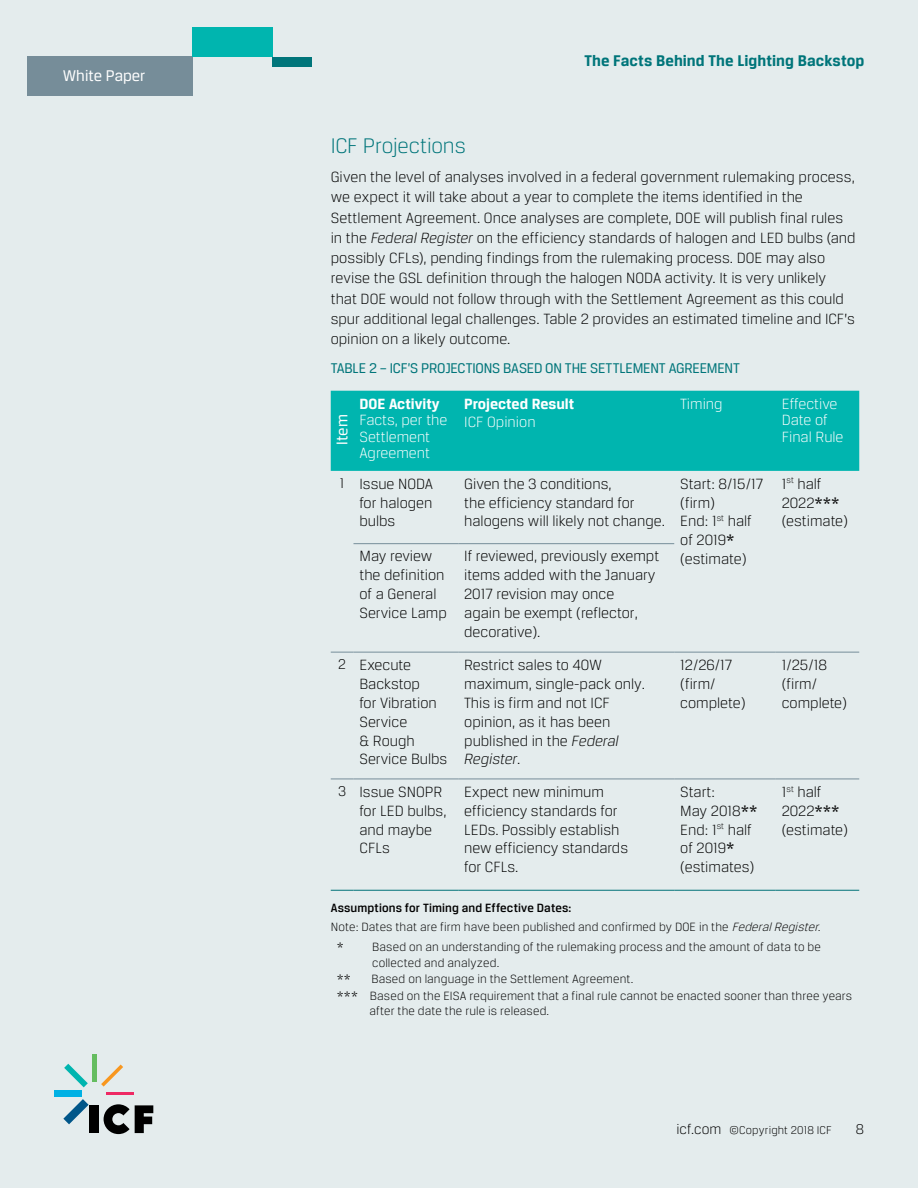
<style>
.page{position:relative;width:918px;height:1188px;background:#e4eced}
.page>*{position:absolute;margin:0;border:0;box-sizing:border-box;transform-origin:0 0}
.t1{font:300 22.5px "Breuer Text";letter-spacing:-.01em;color:#00757a}
.t2{font:16.65px "Breuer Text";color:#fff}
.t3{font:700 16.5px "Breuer Text";letter-spacing:.005em;color:#00757a}
.t4{font:16.5px "Breuer Text";color:#fff}
.t5{font:300 15.75px/18.9px "Breuer Text";color:#000}
.t6{font:300 15.75px/16.5px "Breuer Text";color:#fff}
.t7{font:700 15.75px "Breuer Text";color:#fff}
.t8{font:15px "Breuer Text";letter-spacing:-.015em;color:#00757a}
.t9{font:300 15px "Breuer Text";color:#000}
.t10{font:300 12.75px/16.5px "Breuer Text";letter-spacing:.01em;color:#000}
.t11{font:500 12.75px "Breuer Text";letter-spacing:.01em;color:#000}
.t12{font:300 12px "Breuer Text";letter-spacing:.01em;color:#000}
.s1{font-style:italic}
.s2{font-size:15px}
.s3{font-weight:400}
</style>
<div class="page">
<div style="left:27px;top:57px;width:165px;height:39px;background:#768d99"></div>
<div style="left:192px;top:27px;width:80px;height:30px;background:#00b5af"></div>
<div style="left:272px;top:57px;width:39px;height:10px;background:#00757a"></div>
<div style="left:331px;top:391px;width:528px;height:80px;background:#00b5af"></div>
<div style="left:331px;top:653px;width:528px;height:126px;background:#e4eced"></div>
<svg style="left:331px;top:890px;width:22px;height:1px"></svg>
<hr style="left:353px;top:890px;width:105px;height:1px;background:#007178">
<hr style="left:458px;top:890px;width:216px;height:1px;background:#007178">
<hr style="left:674px;top:890px;width:102px;height:1px;background:#007178">
<hr style="left:776px;top:890px;width:83px;height:1px;background:#007178">
<svg style="left:331px;top:652px;width:22px;height:1px"></svg>
<hr style="left:674px;top:652px;width:102px;height:1px;background:#768d99">
<hr style="left:776px;top:652px;width:83px;height:1px;background:#768d99">
<hr style="left:353px;top:652px;width:105px;height:1px;background:#768d99">
<hr style="left:458px;top:652px;width:216px;height:1px;background:#768d99">
<svg style="left:331px;top:779px;width:22px;height:1px"></svg>
<hr style="left:353px;top:779px;width:105px;height:1px;background:#768d99">
<hr style="left:458px;top:779px;width:216px;height:1px;background:#768d99">
<hr style="left:674px;top:779px;width:102px;height:1px;background:#768d99">
<hr style="left:776px;top:779px;width:83px;height:1px;background:#768d99">
<hr style="left:353px;top:543px;width:105px;height:1px;background:#768d99">
<hr style="left:458px;top:543px;width:216px;height:1px;background:#768d99">
<svg style="left:63px;top:1099px;width:26px;height:25px"></svg>
<div style="left:55px;top:1090px;width:27px;height:7px;background:#00b1e4"></div>
<svg style="left:64px;top:1064px;width:24px;height:23px"></svg>
<hr style="left:92px;top:1054px;width:4px;height:28px;background:#65bd60">
<svg style="left:101px;top:1065px;width:22px;height:22px"></svg>
<hr style="left:106px;top:1092px;width:27px;height:3px;background:#ee2964">
<div style="left:90px;top:1105px;width:9px;height:28px;background:#000"></div>
<svg style="left:104px;top:1104px;width:49px;height:30px"></svg>
<p class="t4" style="left:63px;top:67px;width:84px">White Paper</p>
<p class="t3" style="left:584px;top:52px;width:282px">The Facts Behind The Lighting Backstop</p>
<h1 class="t1" style="left:331px;top:133px;width:136px">ICF Projections</h1>
<p class="t5" style="left:331px;top:167px;width:526px;line-height:20.2px">Given the level of analyses involved in a federal government rulemaking process, we expect it will take about a year to complete the items identified in the Settlement Agreement. Once analyses are complete, DOE will publish final rules in the <span class="s1">Federal Register</span> on the efficiency standards of halogen and LED bulbs (and possibly CFLs), pending findings from the rulemaking process. DOE may also revise the GSL definition through the halogen NODA activity. It is very unlikely that DOE would not follow through with the Settlement Agreement as this could spur additional legal challenges. Table 2 provides an estimated timeline and ICF’s opinion on a likely outcome.</p>
<p class="t8" style="left:331px;top:360px;width:411px">TABLE 2 – ICF’S PROJECTIONS BASED ON THE SETTLEMENT AGREEMENT</p>
<p class="t7" style="left:359px;top:394px;width:82px">DOE Activity</p>
<p class="t6" style="left:359px;top:411px;width:89px">Facts, per the<br>Settlement<br>Agreement</p>
<p class="t6" style="left:680px;top:395px;width:44px">Timing</p>
<p class="t6" style="left:782px;top:395px;width:63px">Effective<br>Date of<br>Final Rule</p>
<p class="t7" style="left:464px;top:394px;width:111px">Projected Result</p>
<p class="t6" style="left:464px;top:414px;width:73px">ICF Opinion</p>
<p class="t2" style="left:333px;top:445px;width:32px;rotate:-90deg">Item</p>
<p class="t5" style="left:359px;top:474px;width:75px;text-align:justify;text-indent:-20px"><span class="s2">1</span> Issue NODA for halogen bulbs</p>
<p class="t5" style="left:464px;top:474px;width:202px">Given the 3 conditions,<br>the efficiency standard for halogens will likely not change.</p>
<p class="t5" style="left:680px;top:474px;width:84px">Start: 8/15/17 (firm)<br>End: 1<sup>st</sup> half of 2019<span class="s3">* </span>(estimate)</p>
<p class="t5" style="left:782px;top:474px;width:68px">1<sup>st</sup> half<br>2022<span class="s3">*** </span>(estimate)</p>
<p class="t5" style="left:359px;top:547px;width:89px">May review the definition of a General<br>Service Lamp</p>
<p class="t5" style="left:464px;top:547px;width:197px">If reviewed, previously exempt items added with the January<br>2017 revision may once<br>again be exempt (reflector, decorative).</p>
<p class="t5" style="left:359px;top:655px;width:89px;text-indent:-21px"><span class="s2">2</span> Execute<br>Backstop<br>for Vibration<br>Service<br>&amp; Rough<br>Service Bulbs</p>
<p class="t5" style="left:464px;top:655px;width:182px">Restrict sales to 40W maximum, single-pack only.<br>This is firm and not ICF opinion, as it has been published in the <span class="s1">Federal<br>Register</span>.</p>
<p class="t5" style="left:680px;top:655px;width:67px">12/26/17 (firm/ complete)</p>
<p class="t5" style="left:782px;top:655px;width:67px">1/25/18 (firm/ complete)</p>
<p class="t5" style="left:359px;top:782px;width:88px;text-indent:-21px"><span class="s2">3</span> Issue SNOPR for LED bulbs, and maybe<br>CFLs</p>
<p class="t5" style="left:464px;top:782px;width:165px">Expect new minimum efficiency standards for<br>LEDs. Possibly establish new efficiency standards for CFLs.</p>
<p class="t5" style="left:680px;top:782px;width:79px">Start:<br>May 2018<span class="s3">**<br></span>End: 1<sup>st</sup> half of 2019<span class="s3">* </span>(estimates)</p>
<p class="t5" style="left:782px;top:782px;width:68px">1<sup>st</sup> half<br>2022<span class="s3">*** </span>(estimate)</p>
<p class="t11" style="left:331px;top:900px;width:242px">Assumptions for Timing and Effective Dates:</p>
<p class="t10" style="left:331px;top:919px;width:495px">Note: Dates that are firm have been published and confirmed by DOE in the <span class="s1">FederalRegister.</span></p>
<p class="t10" style="left:337px;top:939px;width:486px">* Based on an understanding of the rulemaking process and the amount of data to be</p>
<p class="t10" style="left:372px;top:954px;width:129px">collected and analyzed.</p>
<p class="t10" style="left:337px;top:970px;width:16px">**</p>
<p class="t10" style="left:337px;top:970px;width:517px;text-indent:35px">Based on language in the Settlement Agreement.<br>*** Based on the EISA requirement that a final rule cannot be enacted sooner than three years</p>
<p class="t10" style="left:369px;top:1002px;width:181px">after the date the rule is released.</p>
<p class="t12" style="left:676px;top:1124px;width:157px"><span class="s2">icf.com</span> ©Copyright 2018 ICF</p>
<p class="t9" style="left:856px;top:1121px;width:10px">8</p>
</div>
